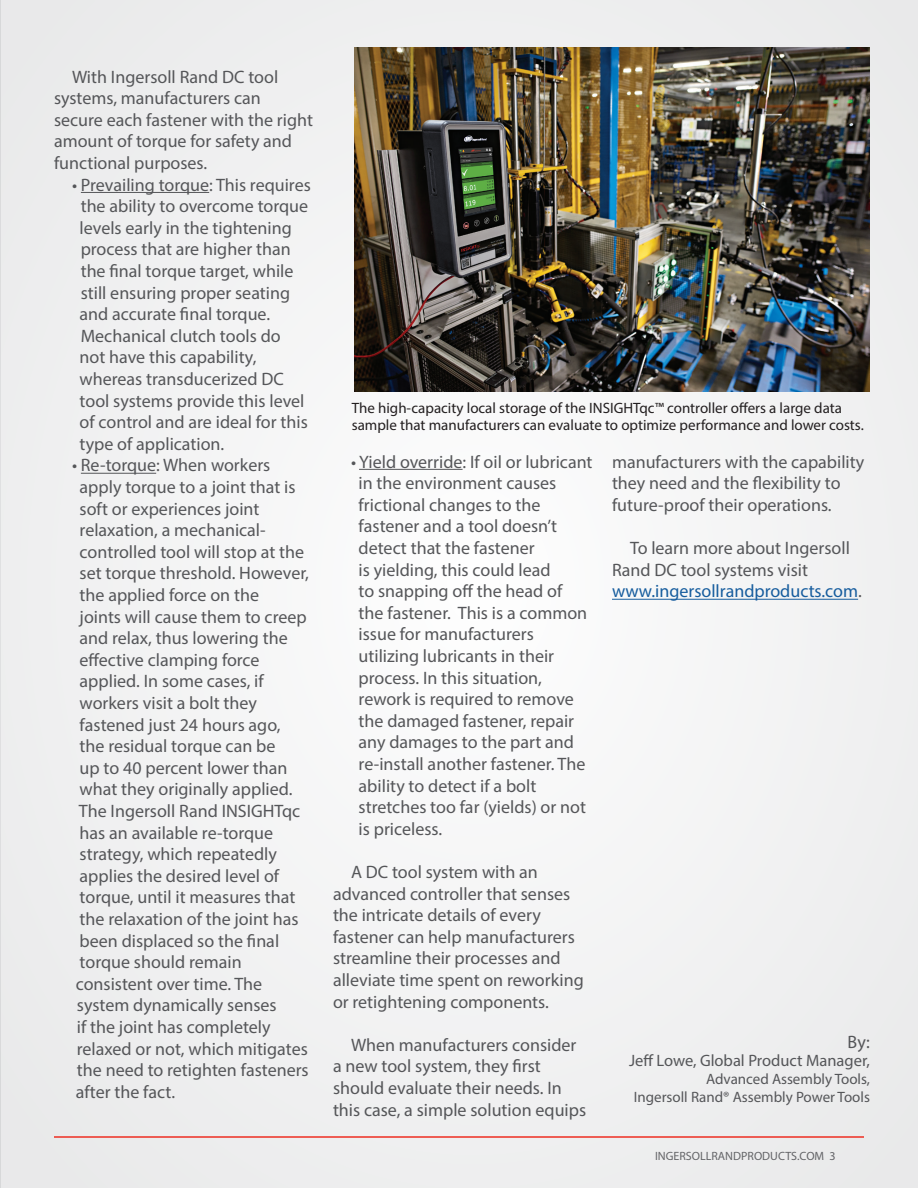
<style>
.page{position:relative;width:918px;height:1188px;background:#f1f1f2}
.page>*{position:absolute;margin:0;border:0;box-sizing:border-box;transform-origin:0 0}
.t1{font:18px/21.6px "Myriad Pro";color:#555659}
.t2{font:16.5px "Myriad Pro";color:#555659}
.Header_1{font:15px/16.5px "Myriad Pro";color:#231f20}
.t3{font:15px "Myriad Pro";color:#555659}
.t4{font:12px "Myriad Pro";color:#555659}
.s1{color:#175d9e}
</style>
<div class="page">
<hr style="left:54px;top:1136px;width:810px;height:2px;background:#ee2e22">
<hr style="left:81px;top:192px;width:128px;height:1px;background:#555659">
<hr style="left:81px;top:473px;width:75px;height:1px;background:#555659">
<hr style="left:359px;top:469px;width:104px;height:1px;background:#555659">
<hr style="left:612px;top:599px;width:246px;height:1px;background:#175d9e">
<img style="left:354px;top:48px;width:516px;height:343px">
<p class="t1" style="left:54px;top:66px;width:260px;text-indent:18px">With Ingersoll Rand DC tool systems, manufacturers can secure each fastener with the right amount of torque for safety and functional purposes.</p>
<p class="t1" style="left:72px;top:174px;width:240px;text-align:center">• Prevailing torque: This requires the ability to overcome torque</p>
<p class="t1" style="left:80px;top:217px;width:215px">levels early in the tightening process that are higher than the final torque target, while still ensuring proper seating</p>
<p class="t1" style="left:80px;top:303px;width:203px">and accurate final torque.<br>Mechanical clutch tools do</p>
<p class="t1" style="left:80px;top:346px;width:178px">not have this capability,</p>
<p class="t1" style="left:80px;top:368px;width:206px">whereas transducerized DC</p>
<p class="t1" style="left:80px;top:390px;width:226px">tool systems provide this level</p>
<p class="t1" style="left:80px;top:411px;width:230px">of control and are ideal for this</p>
<p class="t1" style="left:80px;top:433px;width:146px">type of application.</p>
<p class="t1" style="left:72px;top:454px;width:200px">• Re-torque: When workers</p>
<p class="t1" style="left:80px;top:476px;width:217px">apply torque to a joint that is</p>
<p class="t1" style="left:80px;top:498px;width:181px">soft or experiences joint</p>
<p class="t1" style="left:80px;top:519px;width:188px">relaxation, a mechanical-</p>
<p class="t1" style="left:80px;top:541px;width:226px">controlled tool will stop at the</p>
<p class="t1" style="left:80px;top:562px;width:231px">set torque threshold. However,</p>
<p class="t1" style="left:80px;top:584px;width:181px">the applied force on the</p>
<p class="t1" style="left:80px;top:606px;width:229px">joints will cause them to creep</p>
<p class="t1" style="left:80px;top:627px;width:210px">and relax, thus lowering the</p>
<p class="t1" style="left:80px;top:649px;width:181px">effective clamping force</p>
<p class="t1" style="left:80px;top:670px;width:186px">applied. In some cases, if</p>
<p class="t1" style="left:80px;top:692px;width:179px">workers visit a bolt they</p>
<p class="t1" style="left:80px;top:714px;width:202px">fastened just 24 hours ago,</p>
<p class="t1" style="left:80px;top:735px;width:197px">the residual torque can be</p>
<p class="t1" style="left:80px;top:757px;width:209px">up to 40 percent lower than</p>
<p class="t1" style="left:80px;top:778px;width:214px">what they originally applied.</p>
<p class="t1" style="left:79px;top:800px;width:223px">The Ingersoll Rand INSIGHTqc</p>
<p class="t1" style="left:80px;top:822px;width:195px">has an available re-torque</p>
<p class="t1" style="left:80px;top:843px;width:199px">strategy, which repeatedly</p>
<p class="t1" style="left:80px;top:865px;width:201px">applies the desired level of</p>
<p class="t1" style="left:80px;top:886px;width:217px">torque, until it measures that</p>
<p class="t1" style="left:80px;top:908px;width:220px">the relaxation of the joint has</p>
<p class="t1" style="left:80px;top:930px;width:201px">been displaced so the final</p>
<p class="t1" style="left:80px;top:951px;width:164px">torque should remain</p>
<p class="t1" style="left:76px;top:973px;width:234px">consistent over time. The system dynamically senses<br>if the joint has completely relaxed or not, which mitigates the need to retighten fasteners</p>
<p class="t1" style="left:76px;top:1081px;width:101px">after the fact.</p>
<p class="Header_1" style="left:352px;top:400px;width:514px">The high-capacity local storage of the INSIGHTqc™ controller offers a large data sample that manufacturers can evaluate to optimize performance and lower costs.</p>
<p class="t1" style="left:351px;top:450px;width:243px">• Yield override: If oil or lubricant</p>
<p class="t1" style="left:359px;top:472px;width:199px">in the environment causes</p>
<p class="t1" style="left:359px;top:494px;width:183px">frictional changes to the</p>
<p class="t1" style="left:359px;top:515px;width:200px">fastener and a tool doesn’t</p>
<p class="t1" style="left:359px;top:537px;width:178px">detect that the fastener</p>
<p class="t1" style="left:359px;top:558px;width:193px">is yielding, this could lead</p>
<p class="t1" style="left:359px;top:580px;width:205px">to snapping off the head of</p>
<p class="t1" style="left:359px;top:602px;width:230px">the fastener. This is a common</p>
<p class="t1" style="left:359px;top:623px;width:177px">issue for manufacturers</p>
<p class="t1" style="left:359px;top:645px;width:197px">utilizing lubricants in their</p>
<p class="t1" style="left:359px;top:666px;width:185px">process. In this situation,</p>
<p class="t1" style="left:359px;top:688px;width:217px">rework is required to remove</p>
<p class="t1" style="left:359px;top:710px;width:217px">the damaged fastener, repair</p>
<p class="t1" style="left:359px;top:731px;width:217px">any damages to the part and</p>
<p class="t1" style="left:359px;top:753px;width:228px">re-install another fastener. The</p>
<p class="t1" style="left:359px;top:774px;width:179px">ability to detect if a bolt</p>
<p class="t1" style="left:359px;top:796px;width:229px">stretches too far (yields) or not</p>
<p class="t1" style="left:359px;top:818px;width:85px">is priceless.</p>
<p class="t1" style="left:333px;top:861px;width:252px;text-indent:18px">A DC tool system with an advanced controller that senses the intricate details of every fastener can help manufacturers streamline their processes and alleviate time spent on reworking or retightening components.</p>
<p class="t1" style="left:333px;top:1034px;width:255px;text-indent:18px">When manufacturers consider a new tool system, they first should evaluate their needs. In this case, a simple solution equips</p>
<p class="t1" style="left:612px;top:451px;width:254px">manufacturers with the capability they need and the flexibility to future-proof their operations.</p>
<p class="t1" style="left:612px;top:537px;width:251px;text-indent:18px">To learn more about Ingersoll<br>Rand DC tool systems visit <span class="s1">www.ingersollrandproducts.com</span>.</p>
<p class="t1" style="left:848px;top:1031px;width:24px">By:</p>
<p class="t2" style="left:629px;top:1051px;width:242px">Jeff Lowe, Global Product Manager,</p>
<p class="t3" style="left:706px;top:1070px;width:165px">Advanced Assembly Tools,</p>
<p class="t3" style="left:634px;top:1088px;width:238px">Ingersoll Rand® Assembly Power Tools</p>
<p class="t4" style="left:655px;top:1149px;width:182px">INGERSOLLRANDPRODUCTS.COM 3</p>
</div>
